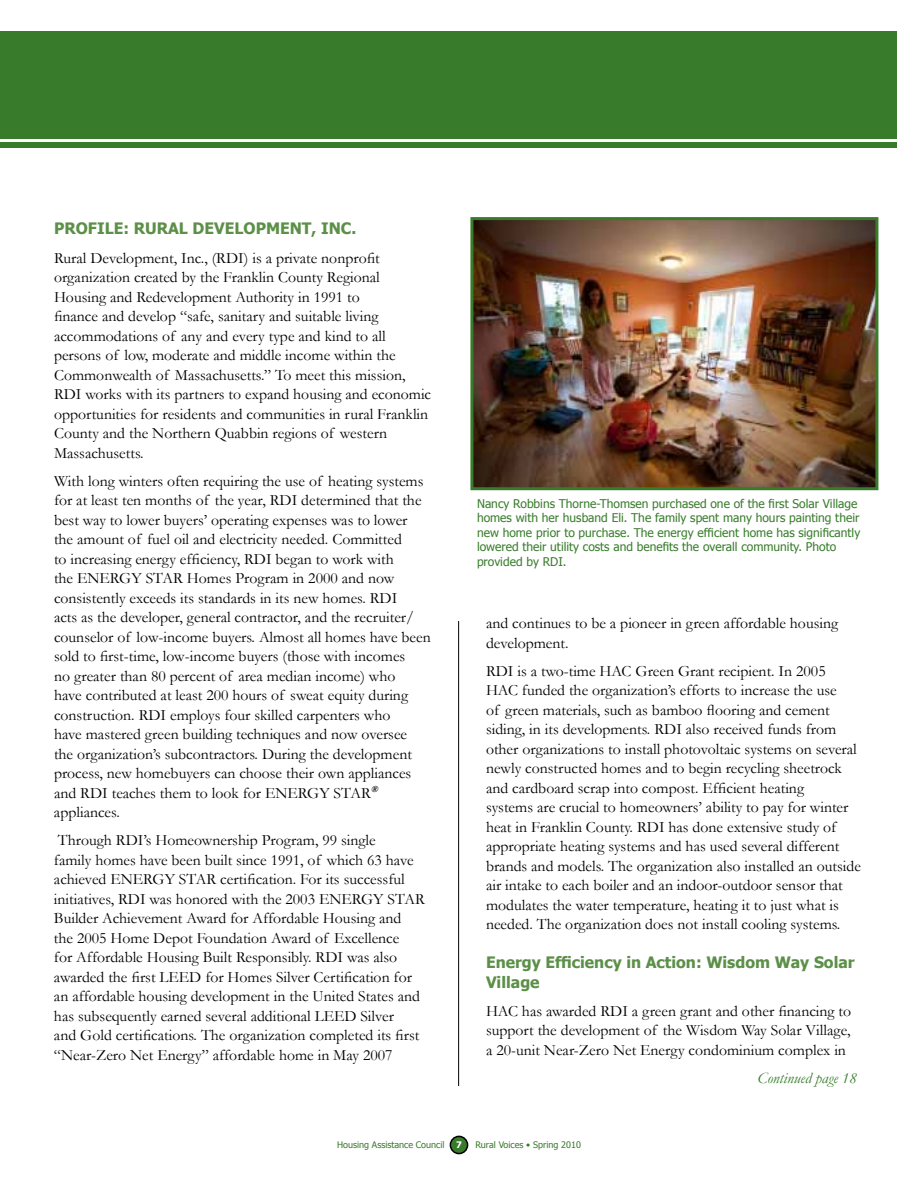
<style>
.page{position:relative;width:918px;height:1188px;background:#fff}
.page>*{position:absolute;margin:0;border:0;box-sizing:border-box;transform-origin:0 0}
.t1{font:15.75px/19.5px "Garamond";color:#000}
.t2{font:700 15.75px/19.5px "Tahoma";color:#5c8f48}
.t3{font:italic 15.75px "Garamond";color:#387c2b}
.t4{font:12px/14.4px "Tahoma";color:#387c2b}
.t5{font:italic 700 9.15px "Garamond";color:#000}
.t6{font:9px "Tahoma";color:#387c2b}
.t7{font:700 9px "Tahoma";color:#fff}
</style>
<div class="page">
<div style="left:450px;top:1136px;width:18px;height:18px;background:#387c2b;border-radius:50%"></div>
<div style="left:450px;top:1136px;width:18px;height:18px;border:2px solid #000;border-radius:50%"></div>
<div style="left:1px;top:31px;width:896px;height:108px;background:#387c2b"></div>
<div style="left:1px;top:142px;width:896px;height:6px;background:#387c2b"></div>
<img style="left:474px;top:221px;width:400px;height:265px">
<div style="left:470px;top:217px;width:408px;height:273px;border:3px solid #387c2b"></div>
<hr style="left:458px;top:621px;width:1px;height:465px;background:#000">
<p class="t2" style="left:54px;top:218px;width:304px">PROFILE: RURAL DEVELOPMENT, INC.</p>
<p class="t1" style="left:54px;top:247px;width:379px">Rural Development, Inc., (RDI) is a private nonprofit organization created by the Franklin County Regional Housing and Redevelopment Authority in 1991 to<br>finance and develop “safe, sanitary and suitable living accommodations of any and every type and kind to all persons of low, moderate and middle income within the Commonwealth of Massachusetts.” To meet this mission, RDI works with its partners to expand housing and economic opportunities for residents and communities in rural Franklin County and the Northern Quabbin regions of western Massachusetts.</p>
<p class="t1" style="left:54px;top:471px;width:378px">With long winters often requiring the use of heating systems for at least ten months of the year, RDI determined that the best way to lower buyers’ operating expenses was to lower<br>the amount of fuel oil and electricity needed. Committed<br>to increasing energy efficiency, RDI began to work with<br>the ENERGY STAR Homes Program in 2000 and now consistently exceeds its standards in its new homes. RDI<br>acts as the developer, general contractor, and the recruiter/ counselor of low-income buyers. Almost all homes have been sold to first-time, low-income buyers (those with incomes<br>no greater than 80 percent of area median income) who<br>have contributed at least 200 hours of sweat equity during construction. RDI employs four skilled carpenters who<br>have mastered green building techniques and now oversee<br>the organization’s subcontractors. During the development process, new homebuyers can choose their own appliances and RDI teaches them to look for Energy</p>
<p class="t1" style="left:334px;top:783px;width:19px">Star</p>
<p class="t5" style="left:371px;top:783px;width:11px">®</p>
<p class="t1" style="left:54px;top:798px;width:323px;line-height:28.2px">appliances.<br>Through RDI’s Homeownership Program, 99 single</p>
<p class="t1" style="left:54px;top:850px;width:372px">family homes have been built since 1991, of which 63 have achieved ENERGY STAR certification. For its successful initiatives, RDI was honored with the 2003 ENERGY STAR Builder Achievement Award for Affordable Housing and<br>the 2005 Home Depot Foundation Award of Excellence<br>for Affordable Housing Built Responsibly. RDI was also awarded the first LEED for Homes Silver Certification for an affordable housing development in the United States and has subsequently earned several additional LEED Silver<br>and Gold certifications. The organization completed its first “Near-Zero Net Energy” affordable home in May 2007</p>
<p class="t4" style="left:477px;top:496px;width:385px">Nancy Robbins Thorne-Thomsen purchased one of the first Solar Village homes with her husband Eli. The family spent many hours painting their new home prior to purchase. The energy efficient home has significantly lowered their utility costs and benefits the overall community. Photo provided by RDI.</p>
<p class="t1" style="left:486px;top:613px;width:354px">and continues to be a pioneer in green affordable housing development.</p>
<p class="t1" style="left:486px;top:661px;width:376px">RDI is a two-time HAC Green Grant recipient. In 2005<br>HAC funded the organization’s efforts to increase the use<br>of green materials, such as bamboo flooring and cement siding, in its developments. RDI also received funds from other organizations to install photovoltaic systems on several newly constructed homes and to begin recycling sheetrock and cardboard scrap into compost. Efficient heating<br>systems are crucial to homeowners’ ability to pay for winter heat in Franklin County. RDI has done extensive study of appropriate heating systems and has used several different brands and models. The organization also installed an outside air intake to each boiler and an indoor-outdoor sensor that modulates the water temperature, heating it to just what is needed. The organization does not install cooling systems.</p>
<p class="t2" style="left:486px;top:952px;width:370px">Energy Efficiency in Action: Wisdom Way Solar<br>Village</p>
<p class="t1" style="left:486px;top:1001px;width:367px;text-align:justify">HAC has awarded RDI a green grant and other financing to support the development of the Wisdom Way Solar Village, a 20-unit Near-Zero Net Energy condominium complex in</p>
<p class="t3" style="left:758px;top:1067px;width:101px">Continued page 18</p>
<p class="t6" style="left:337px;top:1139px;width:109px">Housing Assistance Council</p>
<p class="t7" style="left:456px;top:1138px;width:7px">7</p>
<p class="t6" style="left:475px;top:1139px;width:107px">Rural Voices • Spring 2010</p>
</div>
